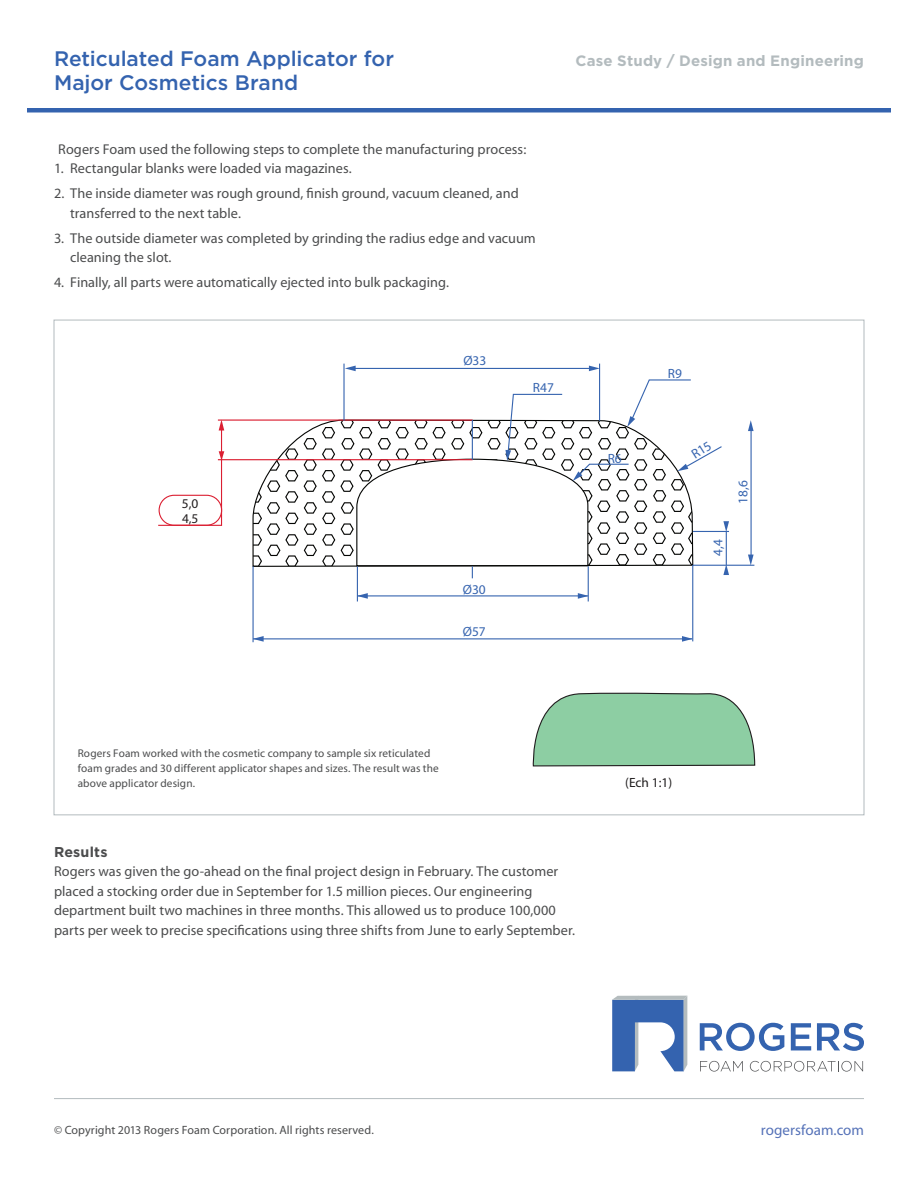
<style>
.page{position:relative;width:918px;height:1188px;background:#fff}
.page>*{position:absolute;margin:0;border:0;box-sizing:border-box;transform-origin:0 0}
.t1{font:500 21px "Gotham";letter-spacing:-.005em;color:#3463af}
.t2{font:700 15px "Gotham";letter-spacing:.01em;color:#b3bbbe}
.t3{font:15px "Myriad";color:#5572b8}
.t4{font:14.25px/19.5px "Myriad";color:#4b4c4d}
.t5{font:700 14.25px "Gotham";letter-spacing:.015em;color:#4b4c4d}
.t6{font:13.35px "Myriad Pro";color:#3664af}
.t7{font:13.35px "Myriad Pro";color:#201d1e}
.t8{font:13.35px/14.9px "Myriad Pro";color:#231f20}
.t9{font:12px "Myriad";letter-spacing:.01em;color:#4b4c4d}
.t10{font:11.25px/15px "Myriad";letter-spacing:.01em;color:#4b4c4d}
</style>
<div class="page">
<svg style="left:612px;top:996px;width:75px;height:75px"></svg>
<svg style="left:700px;top:1061px;width:43px;height:11px"></svg>
<svg style="left:750px;top:1061px;width:113px;height:11px"></svg>
<svg style="left:700px;top:1023px;width:84px;height:28px"></svg>
<svg style="left:791px;top:1023px;width:20px;height:27px"></svg>
<svg style="left:817px;top:1023px;width:47px;height:28px"></svg>
<hr style="left:27px;top:108px;width:864px;height:4px;background:#3463af">
<hr style="left:54px;top:1098px;width:810px;height:1px;background:#b3bbbe">
<hr style="left:218px;top:459px;width:255px;height:1px;background:#db1f32">
<hr style="left:218px;top:419px;width:255px;height:2px;background:#db1f32">
<svg style="left:748px;top:420px;width:6px;height:11px"></svg>
<svg style="left:748px;top:555px;width:6px;height:10px"></svg>
<svg style="left:589px;top:366px;width:10px;height:5px"></svg>
<svg style="left:345px;top:366px;width:11px;height:5px"></svg>
<svg style="left:358px;top:593px;width:10px;height:6px"></svg>
<svg style="left:578px;top:593px;width:10px;height:6px"></svg>
<svg style="left:158px;top:420px;width:66px;height:106px"></svg>
<hr style="left:253px;top:638px;width:439px;height:1px;background:#3664af">
<hr style="left:357px;top:595px;width:231px;height:1px;background:#3664af">
<hr style="left:353px;top:368px;width:238px;height:1px;background:#3664af">
<hr style="left:693px;top:565px;width:61px;height:1px;background:#3664af">
<hr style="left:751px;top:429px;width:1px;height:128px;background:#3664af">
<hr style="left:357px;top:566px;width:1px;height:35px;background:#3664af">
<hr style="left:588px;top:566px;width:1px;height:35px;background:#3664af">
<hr style="left:692px;top:565px;width:1px;height:76px;background:#3664af">
<hr style="left:253px;top:566px;width:1px;height:76px;background:#3664af">
<hr style="left:599px;top:364px;width:1px;height:57px;background:#3664af">
<hr style="left:343px;top:364px;width:2px;height:57px;background:#3664af">
<svg style="left:253px;top:636px;width:11px;height:6px"></svg>
<svg style="left:682px;top:636px;width:11px;height:6px"></svg>
<svg style="left:532px;top:692px;width:224px;height:75px;background:#95cda8"></svg>
<svg style="left:253px;top:379px;width:476px;height:199px"></svg>
<h1 class="t1" style="left:54px;top:45px;width:342px">Reticulated Foam Applicator for</h1>
<p class="t2" style="left:576px;top:51px;width:290px">Case Study / Design and Engineering</p>
<h1 class="t1" style="left:54px;top:69px;width:246px">Major Cosmetics Brand</h1>
<p class="t4" style="left:58px;top:140px;width:470px">Rogers Foam used the following steps to complete the manufacturing process:</p>
<p class="t4" style="left:54px;top:160px;width:299px">1. Rectangular blanks were loaded via magazines.</p>
<p class="t4" style="left:70px;top:184px;width:450px;text-indent:-16px">2. The inside diameter was rough ground, finish ground, vacuum cleaned, and transferred to the next table.</p>
<p class="t4" style="left:70px;top:229px;width:467px;text-indent:-16px">3. The outside diameter was completed by grinding the radius edge and vacuum cleaning the slot.</p>
<p class="t4" style="left:54px;top:273px;width:397px">4. Finally, all parts were automatically ejected into bulk packaging.</p>
<p class="t8" style="left:182px;top:496px;width:18px">5,0<br>4,5</p>
<p class="t6" style="left:463px;top:353px;width:24px">Ø33</p>
<p class="t6" style="left:533px;top:380px;width:22px">R47</p>
<p class="t6" style="left:463px;top:582px;width:24px">Ø30</p>
<p class="t6" style="left:463px;top:624px;width:24px">Ø57</p>
<p class="t6" style="left:608px;top:451px;width:16px">R6</p>
<p class="t6" style="left:668px;top:366px;width:16px">R9</p>
<p class="t6" style="left:736px;top:504px;width:25px;rotate:-90deg">18,6</p>
<p class="t6" style="left:711px;top:556px;width:18px;rotate:-90deg">4,4</p>
<p class="t10" style="left:78px;top:746px;width:363px">Rogers Foam worked with the cosmetic company to sample six reticulated foam grades and 30 different applicator shapes and sizes. The result was the above applicator design.</p>
<p class="t5" style="left:54px;top:842px;width:55px">Results</p>
<p class="t4" style="left:54px;top:862px;width:523px">Rogers was given the go-ahead on the final project design in February. The customer placed a stocking order due in September for 1.5 million pieces. Our engineering department built two machines in three months. This allowed us to produce 100,000 parts per week to precise specifications using three shifts from June to early September.</p>
<p class="t7" style="left:625px;top:775px;width:48px">(Ech 1:1)</p>
<p class="t9" style="left:54px;top:1124px;width:321px">© Copyright 2013 Rogers Foam Corporation. All rights reserved.</p>
<p class="t3" style="left:761px;top:1123px;width:105px">rogersfoam.com</p>
</div>
